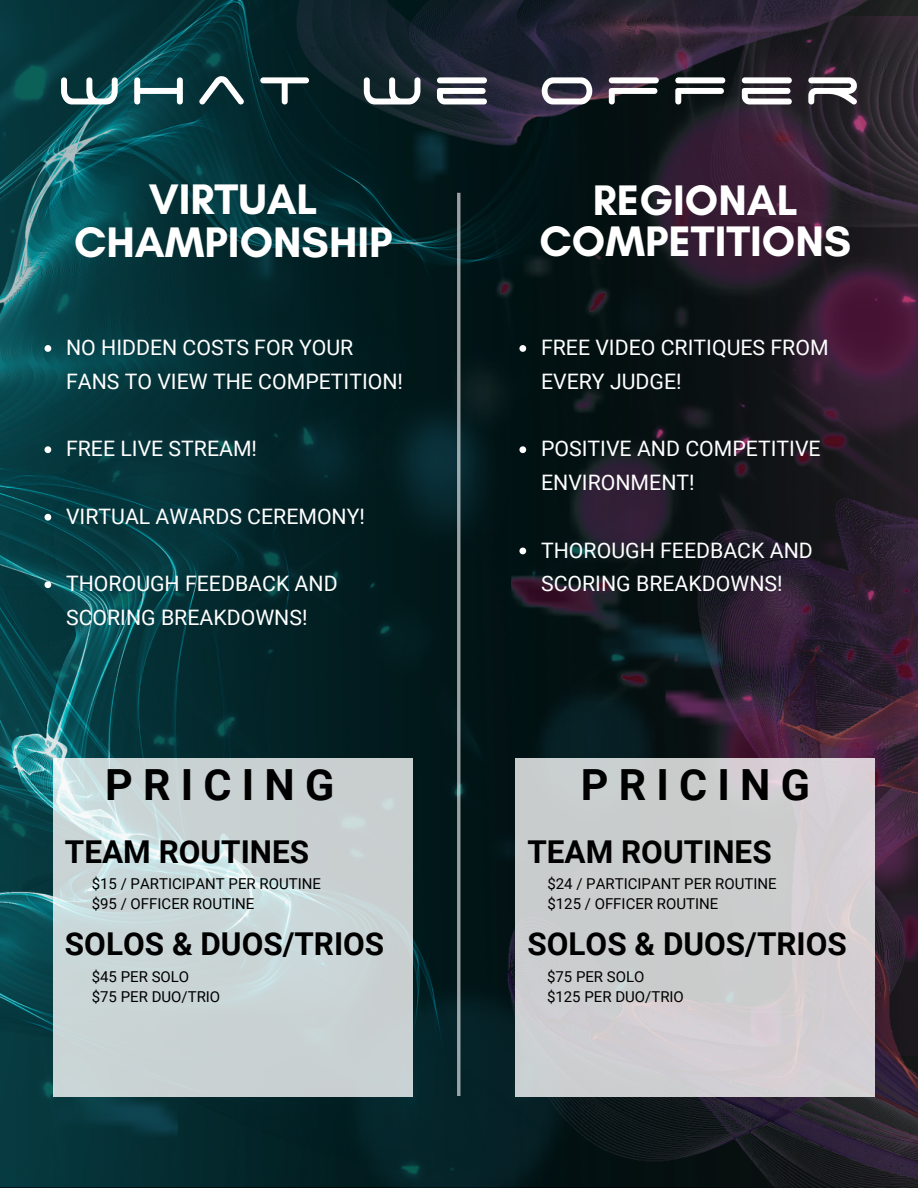
<style>
.page{position:relative;width:918px;height:1188px;background:#fff}
.page>*{position:absolute;margin:0;border:0;box-sizing:border-box;transform-origin:0 0}
.t1{font:62.1px "Space Age";letter-spacing:.165em;color:#fff}
.t2{font:700 43.5px/42.8px "Glacial Indifference";color:#fff;text-align:center}
.t3{font:700 42.9px "Roboto";letter-spacing:.24em;color:#000}
.t4{font:700 31.5px "Roboto";color:#000}
.t5{font:21.3px/33.8px "Roboto";color:#fff}
.t6{font:15px "Roboto";color:#000}
</style>
<div class="page">
<img style="left:839px;top:666px;width:79px;height:389px">
<img style="left:0;top:666px;width:839px;height:522px">
<div style="left:516px;top:758px;width:359px;height:338px;background:#cccdcf"></div>
<img style="left:0;top:0;width:271px;height:359px">
<img style="left:271px;top:0;width:647px;height:666px">
<img style="left:0;top:359px;width:578px;height:814px">
<svg style="left:457px;top:193px;width:3px;height:903px;background:#96a0a1"></svg>
<svg style="left:519px;top:345px;width:7px;height:7px"></svg>
<svg style="left:519px;top:446px;width:7px;height:7px"></svg>
<svg style="left:519px;top:548px;width:7px;height:6px"></svg>
<svg style="left:45px;top:345px;width:6px;height:7px"></svg>
<svg style="left:45px;top:446px;width:6px;height:7px"></svg>
<svg style="left:45px;top:514px;width:6px;height:7px"></svg>
<svg style="left:45px;top:581px;width:6px;height:7px"></svg>
<svg style="left:54px;top:758px;width:359px;height:338px;background:#cad4d6"></svg>
<p class="t1" style="left:58px;top:59px;width:804px">what we offer</p>
<p class="t2" style="left:74px;top:178px;width:320px">VIRTUAL<br>CHAMPIONSHIP</p>
<p class="t2" style="left:593px;top:178px;width:207px">REGIONAL</p>
<p class="t2" style="left:540px;top:220px;width:313px">COMPETITIONS</p>
<p class="t5" style="left:66px;top:331px;width:339px">NO HIDDEN COSTS FOR YOUR<br>FANS TO VIEW THE COMPETITION!</p>
<p class="t5" style="left:66px;top:432px;width:192px">FREE LIVE STREAM!</p>
<p class="t5" style="left:66px;top:500px;width:300px">VIRTUAL AWARDS CEREMONY!</p>
<p class="t5" style="left:66px;top:567px;width:273px">THOROUGH FEEDBACK AND<br>SCORING BREAKDOWNS!</p>
<p class="t5" style="left:541px;top:331px;width:289px">FREE VIDEO CRITIQUES FROM<br>EVERY JUDGE!</p>
<p class="t5" style="left:541px;top:432px;width:281px">POSITIVE AND COMPETITIVE<br>ENVIRONMENT!</p>
<p class="t5" style="left:541px;top:534px;width:273px">THOROUGH FEEDBACK AND<br>SCORING BREAKDOWNS!</p>
<p class="t3" style="left:105px;top:760px;width:231px">PRICING</p>
<p class="t3" style="left:581px;top:760px;width:231px">PRICING</p>
<p class="t4" style="left:65px;top:834px;width:246px">TEAM ROUTINES</p>
<p class="t6" style="left:92px;top:875px;width:231px">$15 / PARTICIPANT PER ROUTINE</p>
<p class="t6" style="left:92px;top:895px;width:164px">$95 / OFFICER ROUTINE</p>
<p class="t4" style="left:527px;top:834px;width:246px">TEAM ROUTINES</p>
<p class="t6" style="left:547px;top:875px;width:231px">$24 / PARTICIPANT PER ROUTINE</p>
<p class="t6" style="left:547px;top:895px;width:172px">$125 / OFFICER ROUTINE</p>
<p class="t4" style="left:65px;top:926px;width:321px">SOLOS &amp; DUOS/TRIOS</p>
<p class="t4" style="left:527px;top:926px;width:321px">SOLOS &amp; DUOS/TRIOS</p>
<p class="t6" style="left:92px;top:968px;width:99px">$45 PER SOLO</p>
<p class="t6" style="left:92px;top:989px;width:130px">$75 PER DUO/TRIO</p>
<p class="t6" style="left:547px;top:968px;width:99px">$75 PER SOLO</p>
<p class="t6" style="left:547px;top:989px;width:138px">$125 PER DUO/TRIO</p>
</div>
